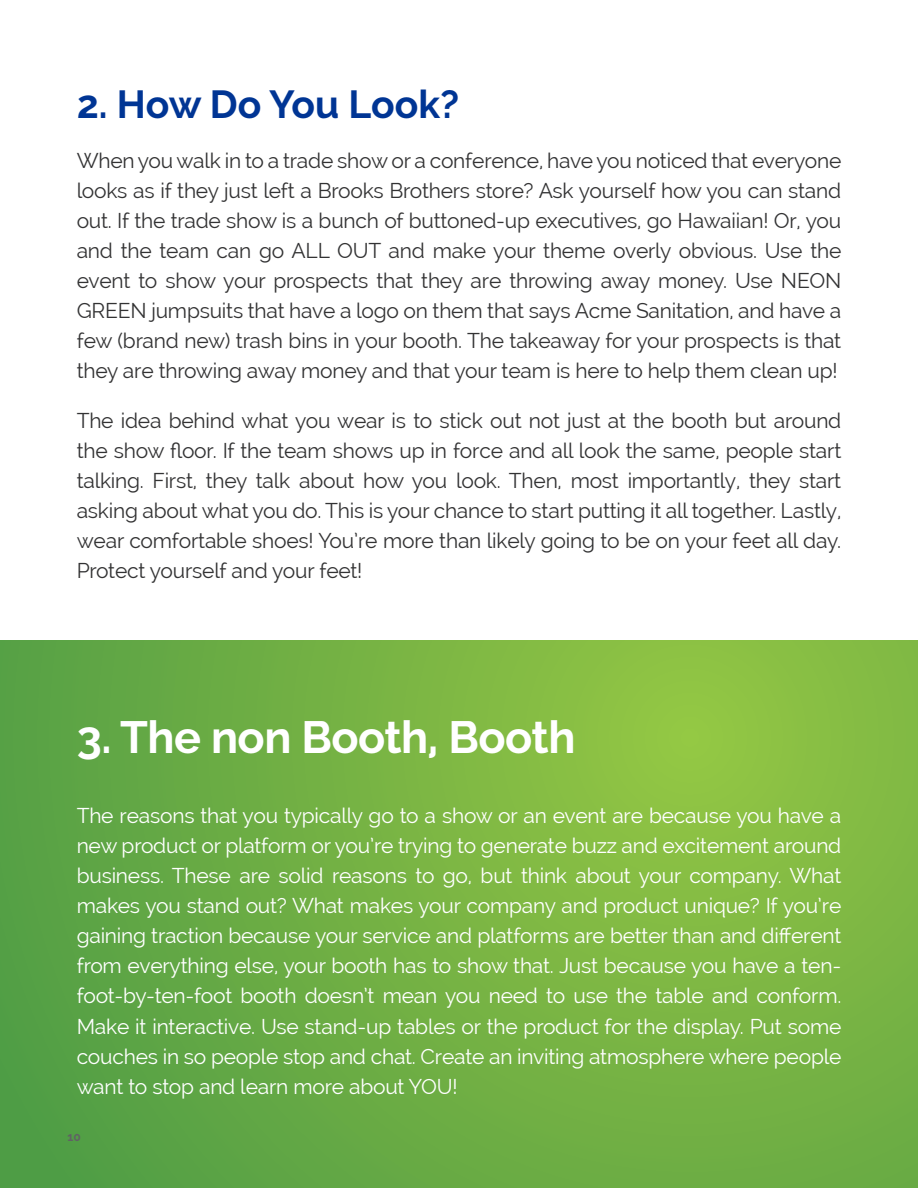
<style>
.page{position:relative;width:918px;height:1188px;background:#fff}
.page>*{position:absolute;margin:0;border:0;box-sizing:border-box;transform-origin:0 0}
.t1{font:700 45px "Raleway";letter-spacing:-.01em;color:#fff}
.t2{font:700 39px "Raleway";color:#003594}
.t3{font:21px/30px "Raleway";letter-spacing:-.01em;color:#333334;text-align:justify}
.t4{font:21px/30px "Raleway";letter-spacing:-.01em;color:#fff;text-align:justify}
.t5{font:700 12px "Raleway";color:#606264}
</style>
<div class="page">
<svg style="left:0;top:641px;width:918px;height:547px;background:#72b144"></svg>
<h2 class="t2" style="left:77px;top:82px;width:384px">2. How Do You Look?</h2>
<p class="t3" style="left:77px;top:145px;width:766px">When you walk in to a trade show or a conference, have you noticed that everyone looks as if they just left a Brooks Brothers store? Ask yourself how you can stand out. If the trade show is a bunch of buttoned-up executives, go Hawaiian! Or, you and the team can go ALL OUT and make your theme overly obvious. Use the event to show your prospects that they are throwing away money. Use NEON GREEN jumpsuits that have a logo on them that says Acme Sanitation, and have a few (brand new) trash bins in your booth. The takeaway for your prospects is that they are throwing away money and that your team is here to help them clean up!</p>
<p class="t3" style="left:77px;top:406px;width:766px">The idea behind what you wear is to stick out not just at the booth but around the show floor. If the team shows up in force and all look the same, people start talking. First, they talk about how you look. Then, most importantly, they start asking about what you do. This is your chance to start putting it all together. Lastly, wear comfortable shoes! You’re more than likely going to be on your feet all day.<br>Protect yourself and your feet!</p>
<h1 class="t1" style="left:77px;top:711px;width:500px">3. The non Booth, Booth</h1>
<p class="t4" style="left:77px;top:801px;width:766px">The reasons that you typically go to a show or an event are because you have a new product or platform or you’re trying to generate buzz and excitement around business. These are solid reasons to go, but think about your company. What makes you stand out? What makes your company and product unique? If you’re gaining traction because your service and platforms are better than and different from everything else, your booth has to show that. Just because you have a ten&shy;foot-by-ten-foot booth doesn’t mean you need to use the table and conform.<br>Make it interactive. Use stand-up tables or the product for the display. Put some couches in so people stop and chat. Create an inviting atmosphere where people want to stop and learn more about YOU!</p>
<p class="t5" style="left:68px;top:1130px;width:15px">10</p>
</div>
